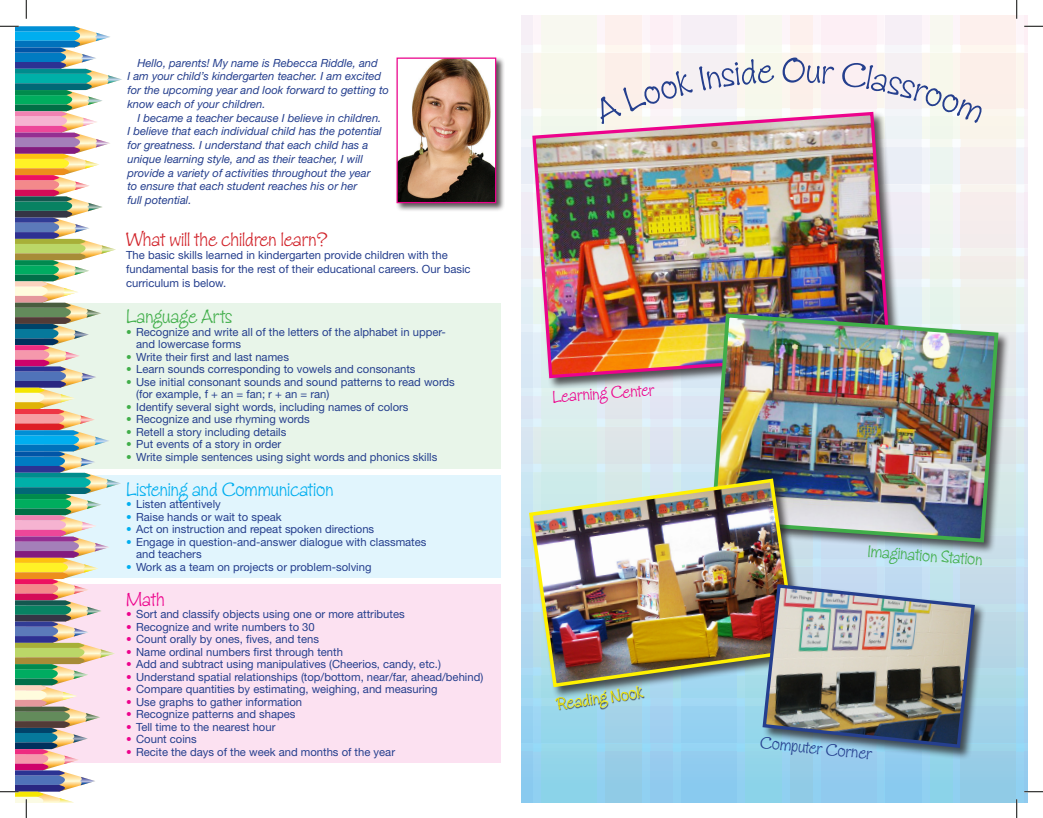
<style>
.page{position:relative;width:1043px;height:818px;background:#fff}
.page>*{position:absolute;margin:0;border:0;box-sizing:border-box;transform-origin:0 0}
.t1{font:20px "Zipty Do";color:#d1232a}
.t2{font:20px "Zipty Do";color:#00aeef}
.t3{font:20px "Zipty Do";color:#40ae49}
.t4{font:20px "Zipty Do";color:#ed028c}
.t5{font:17.5px "Zipty Do";color:#40ae49}
.t6{font:17.5px "Zipty Do";color:#ed028c}
.t7{font:17.5px "Zipty Do";color:#253f8e}
.t8{font:17.5px "Zipty Do";color:#fff101}
.t9{font:11.25px/12.5px "Helvetica Neue";color:#253f8e}
.t10{font:italic 11.25px/13.8px "Helvetica Neue";color:#253f8e}
.s1{color:#40ae49}
.s2{color:#00aeef}
.s3{color:#ed028c}
</style>
<div class="page">
<div style="left:26px;top:584px;width:475px;height:179px;background:#fce1f1"></div>
<div style="left:23px;top:475px;width:478px;height:103px;background:#e1f5fd"></div>
<div style="left:44px;top:303px;width:457px;height:165px;background:#e8f5e9"></div>
<div style="left:395px;top:56px;width:110px;height:156px;background:#231f20;opacity:.75"></div>
<img style="left:398px;top:60px;width:96px;height:141px">
<div style="left:396px;top:58px;width:100px;height:145px;border:1px solid #ed028c"></div>
<svg style="left:25px;top:0;width:2px;height:19px"></svg>
<svg style="left:0;top:25px;width:122px;height:793px"></svg>
<img style="left:521px;top:0;width:521px;height:818px">
<p class="t10" style="left:127px;top:56px;width:263px;text-indent:10px">Hello, parents! My name is Rebecca Riddle, and<br>I am your child’s kindergarten teacher. I am excited for the upcoming year and look forward to getting to know each of your children.</p>
<p class="t10" style="left:127px;top:111px;width:256px;text-indent:10px">I became a teacher because I believe in children.<br>I believe that each individual child has the potential for greatness. I understand that each child has a unique learning style, and as their teacher, I will provide a variety of activities throughout the year to ensure that each student reaches his or her<br>full potential.</p>
<p class="t1" style="left:126px;top:227px;width:203px">What will the children learn?</p>
<p class="t9" style="left:126px;top:248px;width:346px;line-height:13.8px">The basic skills learned in kindergarten provide children with the fundamental basis for the rest of their educational careers. Our basic curriculum is below.</p>
<p class="t3" style="left:126px;top:304px;width:108px">Language Arts</p>
<p class="t9" style="left:136px;top:325px;width:311px;text-indent:-10px"><span class="s1">•</span> Recognize and write all of the letters of the alphabet in upper&shy;and lowercase forms</p>
<p class="t9" style="left:126px;top:350px;width:164px"><span class="s1">•</span> Write their first and last names</p>
<p class="t9" style="left:126px;top:362px;width:291px"><span class="s1">•</span> Learn sounds corresponding to vowels and consonants</p>
<p class="t9" style="left:136px;top:375px;width:320px;text-indent:-10px"><span class="s1">•</span> Use initial consonant sounds and sound patterns to read words (for example, f + an = fan; r + an = ran)</p>
<p class="t9" style="left:126px;top:400px;width:284px"><span class="s1">•</span> Identify several sight words, including names of colors</p>
<p class="t9" style="left:126px;top:412px;width:185px"><span class="s1">•</span> Recognize and use rhyming words</p>
<p class="t9" style="left:126px;top:425px;width:162px"><span class="s1">•</span> Retell a story including details</p>
<p class="t9" style="left:126px;top:437px;width:157px"><span class="s1">•</span> Put events of a story in order</p>
<p class="t9" style="left:126px;top:450px;width:313px"><span class="s1">•</span> Write simple sentences using sight words and phonics skills</p>
<p class="t2" style="left:126px;top:477px;width:209px">Listening and Communication</p>
<p class="t9" style="left:126px;top:497px;width:96px"><span class="s2">•</span> Listen attentively</p>
<p class="t9" style="left:126px;top:510px;width:157px"><span class="s2">•</span> Raise hands or wait to speak</p>
<p class="t9" style="left:126px;top:522px;width:249px"><span class="s2">•</span> Act on instruction and repeat spoken directions</p>
<p class="t9" style="left:136px;top:535px;width:292px;text-indent:-10px"><span class="s2">•</span> Engage in question-and-answer dialogue with classmates and teachers</p>
<p class="t9" style="left:126px;top:560px;width:247px"><span class="s2">•</span> Work as a team on projects or problem-solving</p>
<p class="t4" style="left:126px;top:587px;width:40px">Math</p>
<p class="t9" style="left:126px;top:607px;width:280px"><span class="s3">•</span> Sort and classify objects using one or more attributes</p>
<p class="t9" style="left:126px;top:620px;width:190px"><span class="s3">•</span> Recognize and write numbers to 30</p>
<p class="t9" style="left:126px;top:632px;width:194px"><span class="s3">•</span> Count orally by ones, fives, and tens</p>
<p class="t9" style="left:126px;top:645px;width:218px"><span class="s3">•</span> Name ordinal numbers first through tenth</p>
<p class="t9" style="left:126px;top:657px;width:316px"><span class="s3">•</span> Add and subtract using manipulatives (Cheerios, candy, etc.)</p>
<p class="t9" style="left:126px;top:670px;width:358px"><span class="s3">•</span> Understand spatial relationships (top/bottom, near/far, ahead/behind)</p>
<p class="t9" style="left:126px;top:682px;width:313px"><span class="s3">•</span> Compare quantities by estimating, weighing, and measuring</p>
<p class="t9" style="left:126px;top:695px;width:177px"><span class="s3">•</span> Use graphs to gather information</p>
<p class="t9" style="left:126px;top:707px;width:171px"><span class="s3">•</span> Recognize patterns and shapes</p>
<p class="t9" style="left:126px;top:720px;width:151px"><span class="s3">•</span> Tell time to the nearest hour</p>
<p class="t9" style="left:126px;top:732px;width:72px"><span class="s3">•</span> Count coins</p>
<p class="t9" style="left:126px;top:745px;width:270px"><span class="s3">•</span> Recite the days of the week and months of the year</p>
<p class="t6" style="left:551px;top:386px;width:104px;rotate:-4deg">Learning Center</p>
<p class="t8" style="left:555px;top:693px;width:89px;rotate:-8deg">Reading Nook</p>
<p class="t5" style="left:868px;top:541px;width:116px;rotate:4deg">Imagination Station</p>
<p class="t7" style="left:761px;top:731px;width:114px;rotate:6deg">Computer Corner</p>
</div>
